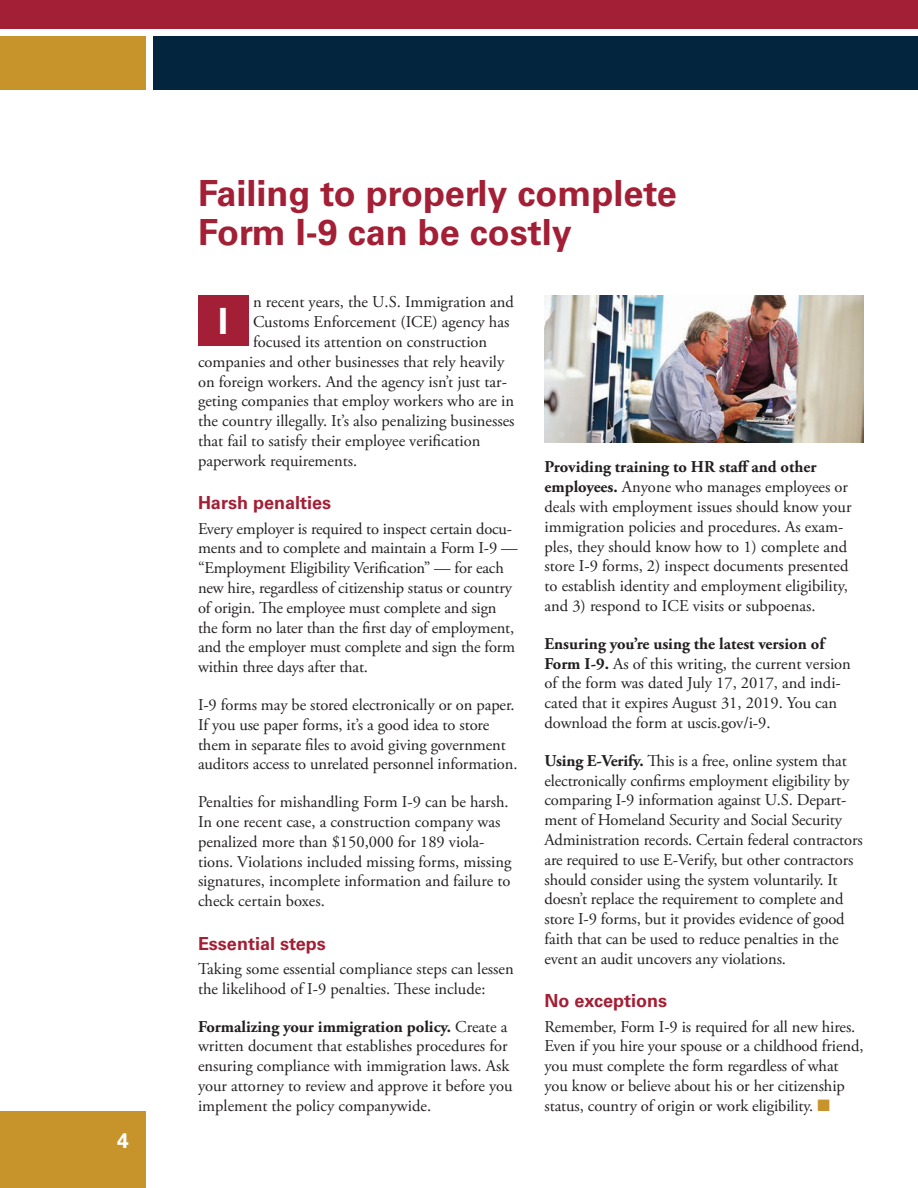
<style>
.page{position:relative;width:918px;height:1188px;background:#fff}
.page>*{position:absolute;margin:0;border:0;box-sizing:border-box;transform-origin:0 0}
.t1{font:700 36px/39px "Univers LT Std";color:#a31f35}
.t2{font:700 36px "Univers LT Std";color:#fff}
.t3{font:700 21px "Univers LT Std";color:#fff}
.t4{font:700 18px "Univers LT Std";color:#a31f35}
.t5{font:16.5px/19.8px "Adobe Garamond Pro";letter-spacing:-.005em;color:#231f20}
.s1{font-weight:700}
.s2{color:#c7932b}
</style>
<div class="page">
<div style="left:0;top:1112px;width:146px;height:76px;background:#c7932b"></div>
<div style="left:153px;top:36px;width:765px;height:54px;background:#03253d"></div>
<div style="left:0;top:36px;width:146px;height:54px;background:#c7932b"></div>
<div style="left:0;top:0;width:918px;height:28px;background:#a31f35"></div>
<div style="left:198px;top:296px;width:51px;height:50px;background:#a31f35"></div>
<img style="left:544px;top:296px;width:320px;height:146px">
<p class="t3" style="left:117px;top:1128px;width:13px">4</p>
<h1 class="t1" style="left:198px;top:174px;width:480px">Failing to properly complete<br>Form I-9 can be costly</h1>
<p class="t5" style="left:253px;top:293px;width:262px">n recent years, the U.S. Immigration and</p>
<p class="t5" style="left:253px;top:313px;width:258px">Customs Enforcement (ICE) agency has</p>
<p class="t5" style="left:253px;top:333px;width:236px">focused its attention on construction</p>
<p class="t5" style="left:198px;top:352px;width:308px">companies and other businesses that rely heavily</p>
<p class="t5" style="left:198px;top:372px;width:310px">on foreign workers. And the agency isn’t just tar-</p>
<p class="t5" style="left:198px;top:392px;width:318px">geting companies that employ workers who are in</p>
<p class="t5" style="left:198px;top:412px;width:318px">the country illegally. It’s also penalizing businesses</p>
<p class="t5" style="left:198px;top:432px;width:284px">that fail to satisfy their employee verification</p>
<p class="t5" style="left:198px;top:451px;width:161px">paperwork requirements.</p>
<p class="t4" style="left:198px;top:492px;width:135px">Harsh penalties</p>
<p class="t5" style="left:198px;top:519px;width:321px">Every employer is required to inspect certain docu&shy;ments and to complete and maintain a Form I-9 — “Employment Eligibility Verification” — for each new hire, regardless of citizenship status or country of origin. The employee must complete and sign the form no later than the first day of employment, and the employer must complete and sign the form within three days after that.</p>
<p class="t5" style="left:198px;top:696px;width:321px">I-9 forms may be stored electronically or on paper.<br>If you use paper forms, it’s a good idea to store them in separate files to avoid giving government auditors access to unrelated personnel information.</p>
<p class="t5" style="left:198px;top:793px;width:315px">Penalties for mishandling Form I-9 can be harsh.<br>In one recent case, a construction company was penalized more than $150,000 for 189 viola&shy;tions. Violations included missing forms, missing signatures, incomplete information and failure to check certain boxes.</p>
<p class="t4" style="left:198px;top:933px;width:129px">Essential steps</p>
<p class="t5" style="left:198px;top:960px;width:317px">Taking some essential compliance steps can lessen the likelihood of I-9 penalties. These include:</p>
<p class="t5" style="left:198px;top:1017px;width:316px"><span class="s1">Formalizing your immigration policy.</span> Create a written document that establishes procedures for ensuring compliance with immigration laws. Ask your attorney to review and approve it before you implement the policy companywide.</p>
<h1 class="t2" style="left:218px;top:300px;width:12px">I</h1>
<p class="t5" style="left:544px;top:458px;width:309px"><span class="s1">Providing training to HR staff and other employees.</span> Anyone who manages employees or deals with employment issues should know your immigration policies and procedures. As exam&shy;ples, they should know how to 1) complete and store I-9 forms, 2) inspect documents presented to establish identity and employment eligibility, and 3) respond to ICE visits or subpoenas.</p>
<p class="t5" style="left:544px;top:634px;width:308px"><span class="s1">Ensuring you’re using the latest version of Form I-9.</span> As of this writing, the current version of the form was dated July 17, 2017, and indi&shy;cated that it expires August 31, 2019. You can download the form at uscis.gov/i-9.</p>
<p class="t5" style="left:544px;top:751px;width:320px"><span class="s1">Using E-Verify.</span> This is a free, online system that electronically confirms employment eligibility by comparing I-9 information against U.S. Depart&shy;ment of Homeland Security and Social Security Administration records. Certain federal contractors are required to use E-Verify, but other contractors should consider using the system voluntarily. It doesn’t replace the requirement to complete and store I-9 forms, but it provides evidence of good faith that can be used to reduce penalties in the event an audit uncovers any violations.</p>
<p class="t4" style="left:544px;top:990px;width:124px">No exceptions</p>
<p class="t5" style="left:544px;top:1017px;width:320px">Remember, Form I-9 is required for all new hires.<br>Even if you hire your spouse or a childhood friend, you must complete the form regardless of what you know or believe about his or her citizenship status, country of origin or work eligibility. <span class="s2">■</span></p>
</div>
